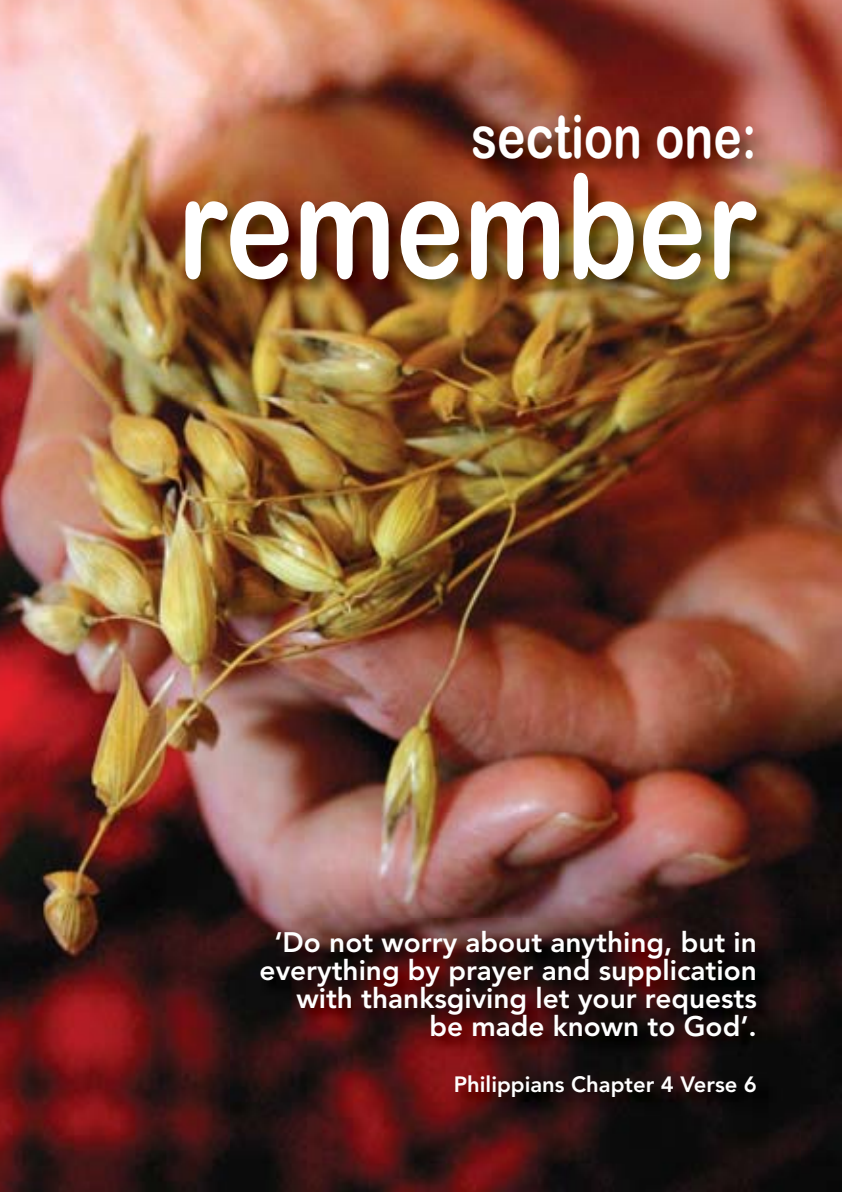
<style>
.page{position:relative;width:842px;height:1192px;background:#fff}
.page>*{position:absolute;margin:0;border:0;box-sizing:border-box;transform-origin:0 0}
.t1{font:144px "Arial Rounded MT Bold";color:#fff;scale:.8 1}
.t2{font:60px "Arial Rounded MT Bold";color:#fff;scale:.8 1}
.t3{font:800 28px/28px "Avenir";color:#fff;text-align:right}
.t4{font:800 22px "Avenir";color:#fff}
</style>
<div class="page">
<img style="left:0;top:0;width:842px;height:1191px">
<img style="left:231px;top:919px;width:570px;height:272px">
<img style="left:34px;top:98px;width:792px;height:302px">
<h2 class="t2" style="left:471px;top:114px;width:359px">section one:</h2>
<h1 class="t1" style="left:178px;top:174px;width:726px">remember</h1>
<p class="t3" style="left:260px;top:930px;width:499px">‘Do not worry about anything, but in everything by prayer and supplication with thanksgiving let your requests be made known to God’.</p>
<p class="t4" style="left:454px;top:1075px;width:305px">Philippians Chapter 4 Verse 6</p>
</div>
